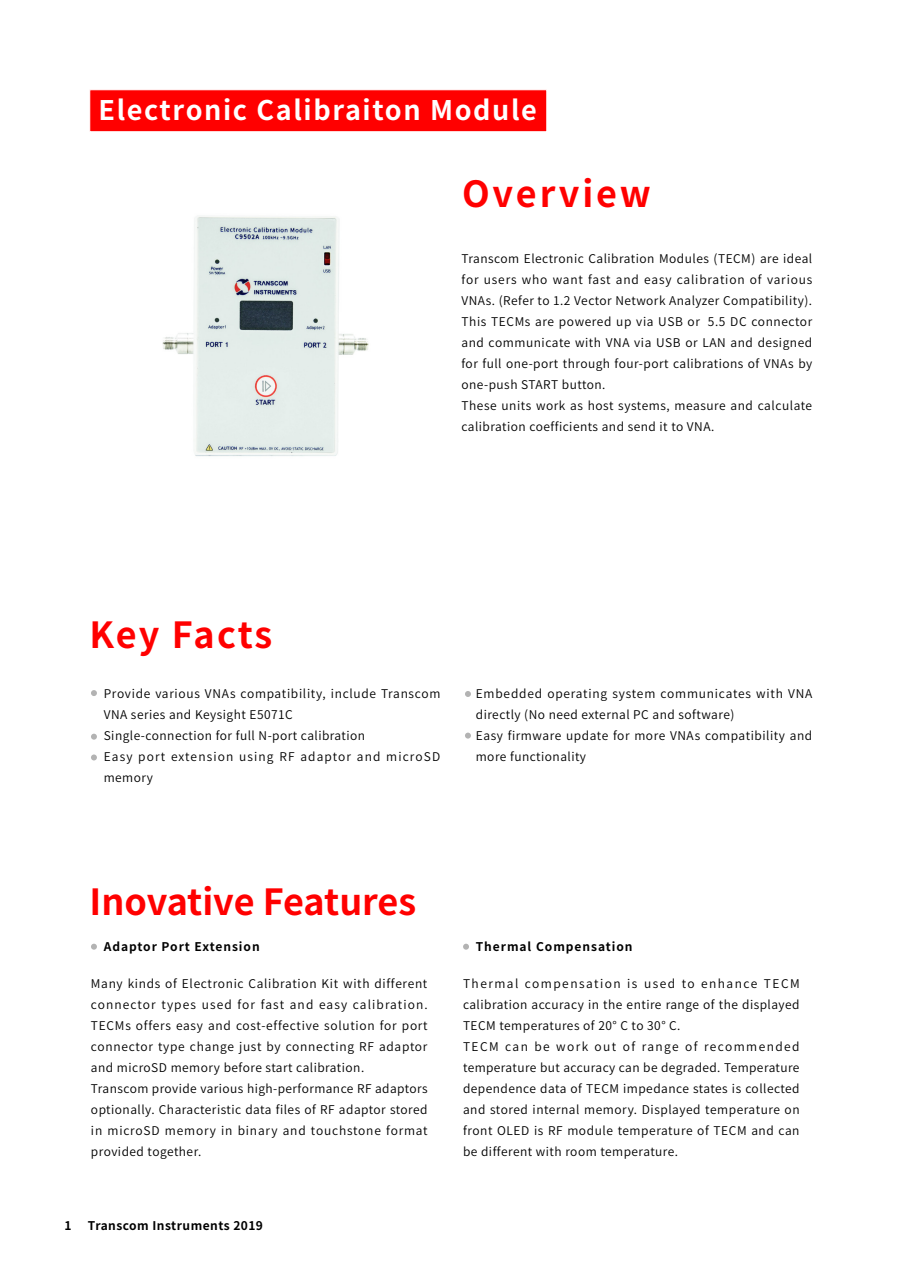
<style>
.page{position:relative;width:902px;height:1272px;background:#fff}
.page>*{position:absolute;margin:0;border:0;box-sizing:border-box;transform-origin:0 0}
.t1{font:700 36px "Source Han Sans SC";color:#f00}
.t2{font:700 36px "Source Han Sans SC";letter-spacing:.08em;color:#f00}
.t3{font:700 36px "Source Han Sans SC";letter-spacing:.05em;color:#f00}
.t4{font:700 27px "Source Han Sans SC";letter-spacing:.06em;color:#fff}
.t5{font:12px/21px "Source Han Sans SC";letter-spacing:.04em;color:#000;text-align:justify}
.t6{font:12px/21px "Source Han Sans SC";letter-spacing:.06em;color:#000}
.t7{font:12px/21px "Source Han Sans SC";letter-spacing:.095em;color:#000}
.t8{font:700 12px "Source Han Sans SC";letter-spacing:.07em;color:#000}
.t9{font:700 12px "Source Han Sans SC";letter-spacing:.04em;color:#000}
</style>
<div class="page">
<img style="left:162px;top:216px;width:207px;height:240px">
<div style="left:90px;top:90px;width:457px;height:42px;background:#f00;border:1px solid #fff"></div>
<svg style="left:91px;top:690px;width:6px;height:6px"></svg>
<svg style="left:91px;top:944px;width:6px;height:6px"></svg>
<svg style="left:463px;top:944px;width:6px;height:6px"></svg>
<svg style="left:91px;top:734px;width:6px;height:6px"></svg>
<svg style="left:91px;top:754px;width:6px;height:6px"></svg>
<svg style="left:465px;top:733px;width:6px;height:6px"></svg>
<svg style="left:465px;top:691px;width:6px;height:6px"></svg>
<p class="t4" style="left:98px;top:95px;width:440px">Electronic Calibraiton Module</p>
<p class="t2" style="left:462px;top:174px;width:190px">Overview</p>
<p class="t5" style="left:461px;top:248px;width:352px">Transcom Electronic Calibration Modules (TECM) are ideal for users who want fast and easy calibration of various VNAs. (Refer to 1.2 Vector Network Analyzer Compatibility).</p>
<p class="t5" style="left:461px;top:311px;width:352px">This TECMs are powered up via USB or 5.5 DC connector and communicate with VNA via USB or LAN and designed for full one-port through four-port calibrations of VNAs by one-push START button.</p>
<p class="t5" style="left:461px;top:395px;width:352px">These units work as host systems, measure and calculate calibration coefficients and send it to VNA.</p>
<p class="t3" style="left:90px;top:615px;width:184px">Key Facts</p>
<p class="t6" style="left:104px;top:683px;width:338px">Provide various VNAs compatibility, include Transcom<br>VNA series and Keysight E5071C</p>
<p class="t5" style="left:104px;top:725px;width:263px">Single-connection for full N-port calibration</p>
<p class="t7" style="left:104px;top:746px;width:338px">Easy port extension using RF adaptor and microSD memory</p>
<p class="t5" style="left:476px;top:683px;width:338px">Embedded operating system communicates with VNA directly (No need external PC and software)</p>
<p class="t5" style="left:476px;top:725px;width:338px">Easy firmware update for more VNAs compatibility and more functionality</p>
<p class="t1" style="left:90px;top:882px;width:328px">Inovative Features</p>
<p class="t8" style="left:104px;top:940px;width:158px">Adaptor Port Extension</p>
<p class="t8" style="left:476px;top:940px;width:158px">Thermal Compensation</p>
<p class="t5" style="left:91px;top:973px;width:338px">Many kinds of Electronic Calibration Kit with different connector types used for fast and easy calibration.<br>TECMs offers easy and cost-effective solution for port connector type change just by connecting RF adaptor and microSD memory before start calibration.</p>
<p class="t5" style="left:91px;top:1078px;width:338px">Transcom provide various high-performance RF adaptors optionally. Characteristic data files of RF adaptor stored in microSD memory in binary and touchstone format provided together.</p>
<p class="t5" style="left:463px;top:973px;width:338px">Thermal compensation is used to enhance TECM calibration accuracy in the entire range of the displayed TECM temperatures of 20° C to 30° C.</p>
<p class="t5" style="left:463px;top:1036px;width:338px">TECM can be work out of range of recommended temperature but accuracy can be degraded. Temperature dependence data of TECM impedance states is collected and stored internal memory. Displayed temperature on front OLED is RF module temperature of TECM and can be different with room temperature.</p>
<p class="t8" style="left:64px;top:1219px;width:9px">1</p>
<p class="t9" style="left:88px;top:1219px;width:177px">Transcom Instruments 2019</p>
</div>
